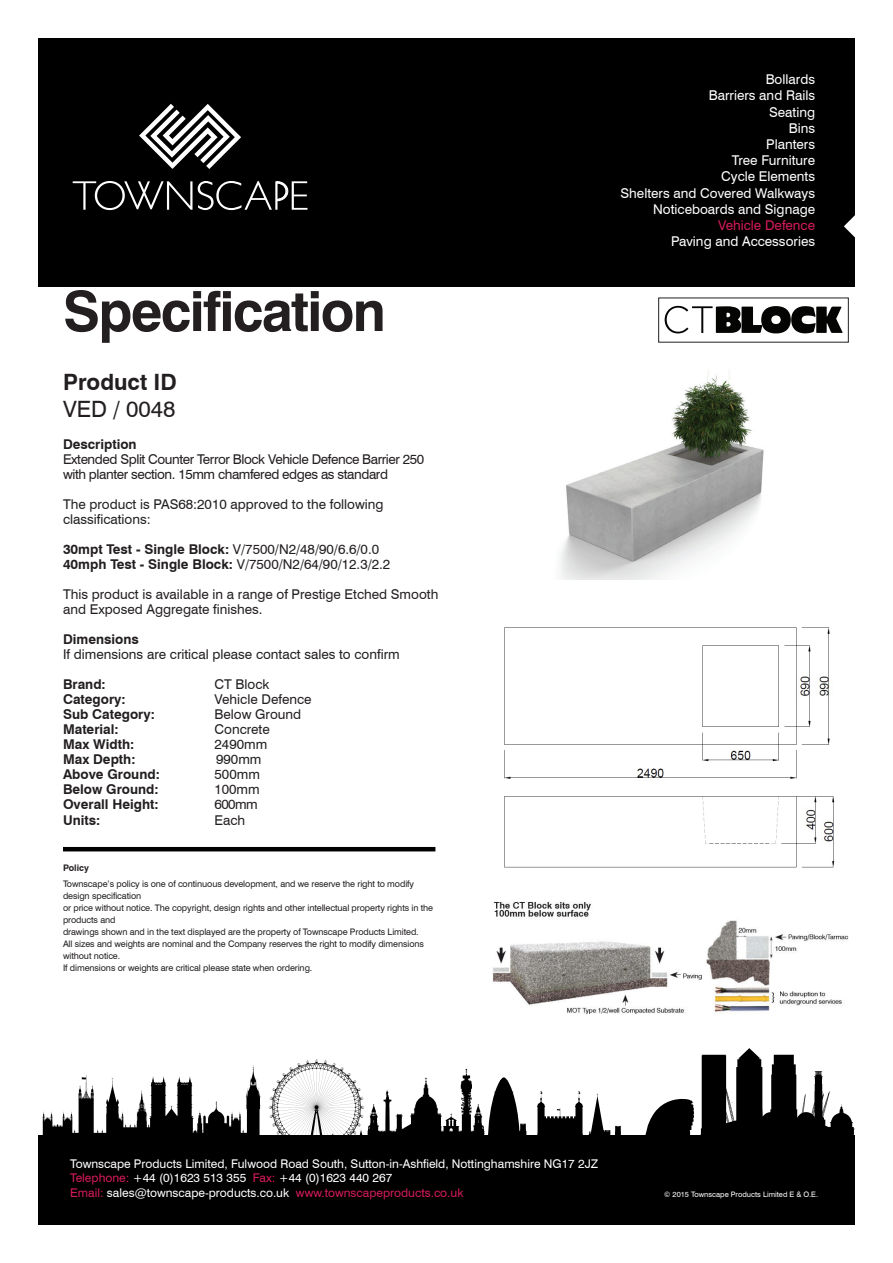
<style>
.page{position:relative;width:893px;height:1263px;background:#fff}
.page>*{position:absolute;margin:0;border:0;box-sizing:border-box;transform-origin:0 0}
.t1{font:700 55.5px "Swiss 721 BT";letter-spacing:-.03em;color:#231f20}
.t2{font:700 22.5px "Swiss 721 BT";color:#231f20}
.t3{font:22.5px "Swiss 721 BT";color:#231f20}
.t4{font:13.5px/15px "Swiss 721 BT";color:#231f20}
.t5{font:13.5px/16.2px "Swiss 721 BT";color:#fff;text-align:right}
.t6{font:700 13.5px "Swiss 721 BT";color:#231f20}
.t7{font:13.5px/15px "Swiss 721 BT";letter-spacing:-.03em;color:#231f20}
.t8{font:13.5px "Swiss 721 BT";color:#d41b5b}
.t9{font:12px/14.4px "Swiss 721 BT";color:#fff}
.t10{font:9px/12px "Swiss 721 BT";letter-spacing:-.01em;color:#231f20}
.t11{font:700 9px "Swiss 721 BT";color:#231f20}
.t12{font:7.5px "Swiss 721 BT";color:#fff}
.s1{font-weight:700}
.s2{color:#d41b5b}
</style>
<div class="page">
<svg style="left:42px;top:1048px;width:813px;height:87px"></svg>
<svg style="left:762px;top:1105px;width:2px;height:10px"></svg>
<svg style="left:798px;top:1101px;width:8px;height:14px"></svg>
<svg style="left:726px;top:1088px;width:11px;height:21px"></svg>
<div style="left:38px;top:38px;width:817px;height:248px;background:#000"></div>
<svg style="left:198px;top:181px;width:109px;height:29px"></svg>
<svg style="left:73px;top:181px;width:119px;height:29px"></svg>
<svg style="left:139px;top:104px;width:102px;height:65px"></svg>
<div style="left:38px;top:1135px;width:817px;height:90px;background:#000"></div>
<svg style="left:844px;top:215px;width:11px;height:23px"></svg>
<hr style="left:63px;top:847px;width:372px;height:4px;background:#000">
<svg style="left:665px;top:306px;width:178px;height:27px"></svg>
<img style="left:492px;top:902px;width:357px;height:112px">
<img style="left:560px;top:371px;width:204px;height:209px">
<img style="left:504px;top:627px;width:331px;height:241px">
<h1 class="t1" style="left:63px;top:278px;width:324px">Specification</h1>
<h2 class="t2" style="left:63px;top:369px;width:115px">Product ID</h2>
<h2 class="t3" style="left:63px;top:396px;width:114px">VED / 0048</h2>
<h3 class="t6" style="left:63px;top:436px;width:75px">Description</h3>
<h3 class="t7" style="left:63px;top:451px;width:363px">Extended Split Counter Terror Block Vehicle Defence Barrier 250 with planter section. 15mm chamfered edges as standard</h3>
<h3 class="t4" style="left:63px;top:496px;width:322px">The product is PAS68:2010 approved to the following classifications:</h3>
<h3 class="t4" style="left:63px;top:541px;width:329px"><span class="s1">30mpt Test - Single Block:</span> V/7500/N2/48/90/6.6/0.0<br><span class="s1">40mph Test - Single Block:</span> V/7500/N2/64/90/12.3/2.2</h3>
<h3 class="t4" style="left:63px;top:586px;width:377px">This product is available in a range of Prestige Etched Smooth and Exposed Aggregate finishes.</h3>
<h3 class="t6" style="left:63px;top:631px;width:77px">Dimensions</h3>
<h3 class="t4" style="left:63px;top:646px;width:338px">If dimensions are critical please contact sales to confirm</h3>
<h3 class="t6" style="left:63px;top:676px;width:44px">Brand:</h3>
<h3 class="t4" style="left:214px;top:676px;width:56px">CT Block</h3>
<h3 class="t6" style="left:63px;top:691px;width:64px">Category:</h3>
<h3 class="t4" style="left:214px;top:691px;width:99px">Vehicle Defence</h3>
<h3 class="t6" style="left:63px;top:706px;width:93px">Sub Category:</h3>
<h3 class="t4" style="left:214px;top:706px;width:88px">Below Ground</h3>
<h3 class="t6" style="left:63px;top:721px;width:57px">Material:</h3>
<h3 class="t4" style="left:215px;top:721px;width:57px">Concrete</h3>
<h3 class="t6" style="left:63px;top:736px;width:73px">Max Width:</h3>
<h3 class="t4" style="left:214px;top:736px;width:54px">2490mm</h3>
<h3 class="t6" style="left:63px;top:751px;width:74px">Max Depth:</h3>
<h3 class="t4" style="left:216px;top:751px;width:47px">990mm</h3>
<h3 class="t6" style="left:63px;top:766px;width:98px">Above Ground:</h3>
<h3 class="t4" style="left:214px;top:766px;width:47px">500mm</h3>
<h3 class="t6" style="left:63px;top:781px;width:97px">Below Ground:</h3>
<h3 class="t4" style="left:214px;top:781px;width:47px">100mm</h3>
<h3 class="t6" style="left:63px;top:796px;width:97px">Overall Height:</h3>
<h3 class="t4" style="left:214px;top:796px;width:45px">600mm</h3>
<h3 class="t6" style="left:63px;top:812px;width:39px">Units:</h3>
<h3 class="t4" style="left:214px;top:812px;width:32px">Each</h3>
<p class="t11" style="left:63px;top:862px;width:28px">Policy</p>
<p class="t10" style="left:63px;top:878px;width:372px">Townscape’s policy is one of continuous development, and we reserve the right to modify design specification<br>or price without notice. The copyright, design rights and other intellectual property rights in the products and<br>drawings shown and in the text displayed are the property of Townscape Products Limited.<br>All sizes and weights are nominal and the Company reserves the right to modify dimensions without notice.<br>If dimensions or weights are critical please state when ordering.</p>
<h3 class="t5" style="left:621px;top:71px;width:196px">Bollards<br>Barriers and Rails<br>Seating<br>Bins<br>Planters<br>Tree Furniture<br>Cycle Elements<br>Shelters and Covered Walkways<br>Noticeboards and Signage</h3>
<h3 class="t8" style="left:718px;top:217px;width:99px">Vehicle Defence</h3>
<h3 class="t5" style="left:671px;top:233px;width:146px">Paving and Accessories</h3>
<h3 class="t9" style="left:70px;top:1156px;width:529px">Townscape Products Limited, Fulwood Road South, Sutton-in-Ashfield, Nottinghamshire NG17 2JZ<br><span class="s2">Telephone:</span> +44 (0)1623 513 355 <span class="s2">Fax:</span> +44 (0)1623 440 267<br><span class="s2">Email:</span> sales@townscape-products.co.uk <span class="s2">www.townscapeproducts.co.uk</span></h3>
<p class="t12" style="left:664px;top:1190px;width:155px">© 2015 Townscape Products Limited E &amp; O.E.</p>
</div>
